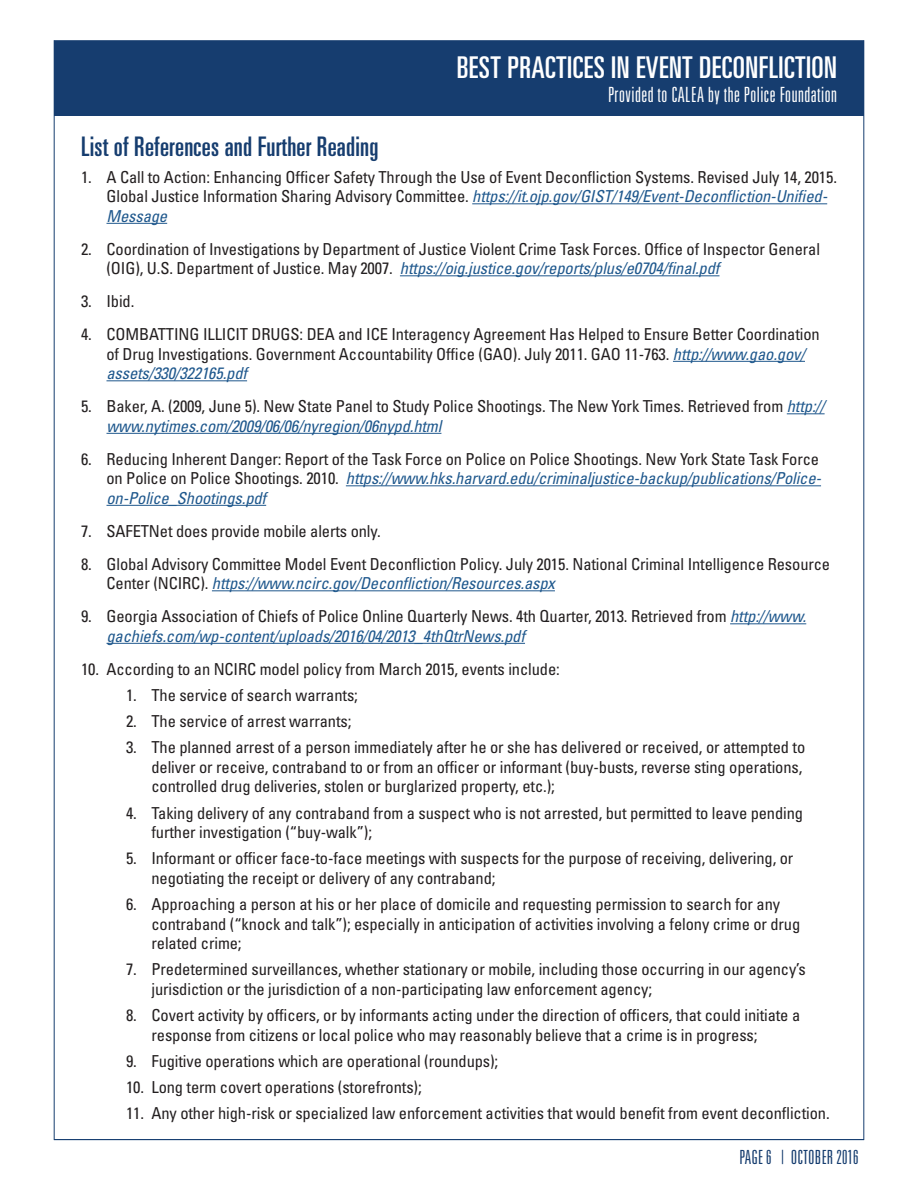
<style>
.page{position:relative;width:918px;height:1188px;background:#fff}
.page>*{position:absolute;margin:0;border:0;box-sizing:border-box;transform-origin:0 0}
.t1{font:ultra-condensed 30px "Univers";letter-spacing:.015em;color:#fff}
.t2{font:ultra-condensed 27px "Univers";letter-spacing:.01em;color:#163d6f}
.t3{font:300 ultra-condensed 21px "Univers";letter-spacing:.025em;color:#fff}
.Headline{font:300 ultra-condensed 19.5px "Univers";letter-spacing:.01em;color:#163d6f}
.Main_Body_Text{font:condensed 16.5px/19.5px "Univers";letter-spacing:-.005em;color:#231f20}
.s1{font-style:italic;color:#1f588d}
</style>
<div class="page">
<div style="left:54px;top:41px;width:810px;height:75px;background:#163d6f"></div>
<hr style="left:472px;top:203px;width:355px;height:1px;background:#1f588d">
<hr style="left:106px;top:223px;width:61px;height:1px;background:#1f588d">
<hr style="left:400px;top:275px;width:319px;height:1px;background:#1f588d">
<hr style="left:673px;top:361px;width:132px;height:1px;background:#1f588d">
<hr style="left:106px;top:380px;width:141px;height:1px;background:#1f588d">
<hr style="left:787px;top:413px;width:38px;height:1px;background:#1f588d">
<hr style="left:106px;top:433px;width:335px;height:1px;background:#1f588d">
<hr style="left:346px;top:485px;width:475px;height:1px;background:#1f588d">
<hr style="left:106px;top:505px;width:160px;height:1px;background:#1f588d">
<hr style="left:212px;top:590px;width:343px;height:1px;background:#1f588d">
<hr style="left:730px;top:623px;width:76px;height:1px;background:#1f588d">
<hr style="left:106px;top:643px;width:419px;height:1px;background:#1f588d">
<p class="t1" style="left:457px;top:50px;width:382px">BEST PRACTICES IN EVENT DECONFLICTION</p>
<p class="t3" style="left:608px;top:83px;width:230px">Provided to CALEA by the Police Foundation</p>
<p class="t2" style="left:81px;top:132px;width:299px">List of References and Further Reading</p>
<p class="Main_Body_Text" style="left:106px;top:167px;width:732px;text-indent:-26px">1. A Call to Action: Enhancing Officer Safety Through the Use of Event Deconfliction Systems. Revised July 14, 2015.<br>Global Justice Information Sharing Advisory Committee. <span class="s1">https://it.ojp.gov/GIST/149/Event-Deconfliction-Unified-<br>Message</span></p>
<p class="Main_Body_Text" style="left:106px;top:239px;width:715px;text-indent:-26px">2. Coordination of Investigations by Department of Justice Violent Crime Task Forces. Office of Inspector General (OIG), U.S. Department of Justice. May 2007. <span class="s1">https://oig.justice.gov/reports/plus/e0704/final.pdf</span></p>
<p class="Main_Body_Text" style="left:81px;top:291px;width:55px">3. Ibid.</p>
<p class="Main_Body_Text" style="left:106px;top:324px;width:715px;text-indent:-26px">4. COMBATTING ILLICIT DRUGS: DEA and ICE Interagency Agreement Has Helped to Ensure Better Coordination of Drug Investigations. Government Accountability Office (GAO). July 2011. GAO 11-763. <span class="s1">http://www.gao.gov/ assets/330/322165.pdf</span></p>
<p class="Main_Body_Text" style="left:106px;top:396px;width:720px;text-indent:-26px">5. Baker, A. (2009, June 5). New State Panel to Study Police Shootings. The New York Times. Retrieved from <span class="s1">http:// www.nytimes.com/2009/06/06/nyregion/06nypd.html</span></p>
<p class="Main_Body_Text" style="left:106px;top:449px;width:716px;text-indent:-26px">6. Reducing Inherent Danger: Report of the Task Force on Police on Police Shootings. New York State Task Force on Police on Police Shootings. 2010. <span class="s1">https://www.hks.harvard.edu/criminaljustice-backup/publications/Police&shy;on-Police_Shootings.pdf</span></p>
<p class="Main_Body_Text" style="left:81px;top:521px;width:301px">7. SAFETNet does provide mobile alerts only.</p>
<p class="Main_Body_Text" style="left:106px;top:554px;width:725px;text-indent:-26px">8. Global Advisory Committee Model Event Deconfliction Policy. July 2015. National Criminal Intelligence Resource<br>Center (NCIRC). <span class="s1">https://www.ncirc.gov/Deconfliction/Resources.aspx</span></p>
<p class="Main_Body_Text" style="left:106px;top:606px;width:701px;text-indent:-26px">9. Georgia Association of Chiefs of Police Online Quarterly News. 4th Quarter, 2013. Retrieved from <span class="s1">http://www. gachiefs.com/wp-content/uploads/2016/04/2013_4thQtrNews.pdf</span></p>
<p class="Main_Body_Text" style="left:81px;top:659px;width:480px">10. According to an NCIRC model policy from March 2015, events include:</p>
<p class="Main_Body_Text" style="left:126px;top:685px;width:233px">1. The service of search warrants;</p>
<p class="Main_Body_Text" style="left:126px;top:711px;width:227px">2. The service of arrest warrants;</p>
<p class="Main_Body_Text" style="left:152px;top:737px;width:655px;text-indent:-26px">3. The planned arrest of a person immediately after he or she has delivered or received, or attempted to deliver or receive, contraband to or from an officer or informant (buy-busts, reverse sting operations, controlled drug deliveries, stolen or burglarized property, etc.);</p>
<p class="Main_Body_Text" style="left:152px;top:803px;width:653px;text-indent:-26px">4. Taking delivery of any contraband from a suspect who is not arrested, but permitted to leave pending further investigation (“buy-walk”);</p>
<p class="Main_Body_Text" style="left:152px;top:848px;width:643px;text-indent:-26px">5. Informant or officer face-to-face meetings with suspects for the purpose of receiving, delivering, or negotiating the receipt or delivery of any contraband;</p>
<p class="Main_Body_Text" style="left:152px;top:894px;width:650px;text-indent:-26px">6. Approaching a person at his or her place of domicile and requesting permission to search for any contraband (“knock and talk”); especially in anticipation of activities involving a felony crime or drug related crime;</p>
<p class="Main_Body_Text" style="left:152px;top:959px;width:656px;text-indent:-26px">7. Predetermined surveillances, whether stationary or mobile, including those occurring in our agency’s jurisdiction or the jurisdiction of a non-participating law enforcement agency;</p>
<p class="Main_Body_Text" style="left:152px;top:1005px;width:650px;text-indent:-26px">8. Covert activity by officers, or by informants acting under the direction of officers, that could initiate a response from citizens or local police who may reasonably believe that a crime is in progress;</p>
<p class="Main_Body_Text" style="left:126px;top:1051px;width:374px">9. Fugitive operations which are operational (roundups);</p>
<p class="Main_Body_Text" style="left:126px;top:1077px;width:297px">10. Long term covert operations (storefronts);</p>
<p class="Main_Body_Text" style="left:126px;top:1103px;width:705px">11. Any other high-risk or specialized law enforcement activities that would benefit from event deconfliction.</p>
<p class="Headline" style="left:740px;top:1147px;width:121px">PAGE 6 | OCTOBER 2016</p>
</div>
